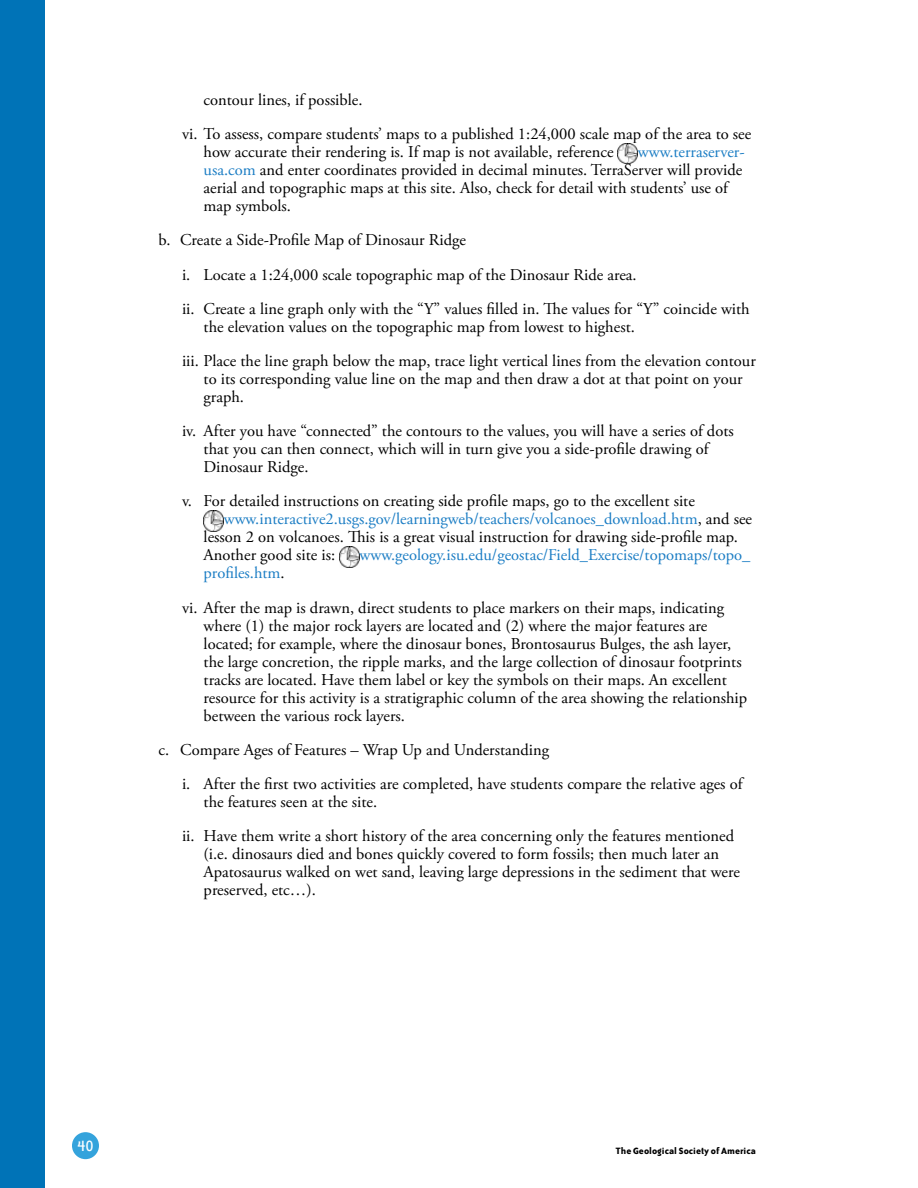
<style>
.page{position:relative;width:918px;height:1188px;background:#fff}
.page>*{position:absolute;margin:0;border:0;box-sizing:border-box;transform-origin:0 0}
.t1{font:18px "Bailey Sans ITC";color:#fff}
.t2{font:16.5px/18px "Adobe Garamond Pro";color:#000}
.t3{font:16.5px "Adobe Garamond Pro";color:#1b7dc4}
.t4{font:700 10.5px "Bailey Sans ITC";color:#000}
.s1{color:#1b7dc4}
.s2{color:#000}
</style>
<div class="page">
<div style="left:0;top:0;width:45px;height:1188px;background:#0073b7"></div>
<div style="left:72px;top:1132px;width:27px;height:27px;background:#34a3dc;border-radius:50%"></div>
<img style="left:618px;top:144px;width:20px;height:20px">
<img style="left:204px;top:511px;width:20px;height:20px">
<img style="left:339px;top:547px;width:21px;height:20px">
<p class="t2" style="left:182px;top:83px;width:571px;line-height:34.2px;text-indent:22px">contour lines, if possible.<br>vi. To assess, compare students’ maps to a published 1:24,000 scale map of the area to see</p>
<p class="t2" style="left:204px;top:144px;width:411px">how accurate their rendering is. If map is not available, reference</p>
<p class="t2" style="left:204px;top:144px;width:543px;text-indent:434px"><span class="s1">www.terraserver&shy;usa.com</span> and enter coordinates provided in decimal minutes. TerraServer will provide aerial and topographic maps at this site. Also, check for detail with students’ use of map symbols.</p>
<p class="t2" style="left:182px;top:224px;width:569px;line-height:34.2px;text-indent:-23px">b. Create a Side-Profile Map of Dinosaur Ridge<br>i. Locate a 1:24,000 scale topographic map of the Dinosaur Ride area.<br>ii. Create a line graph only with the “Y” values filled in. The values for “Y” coincide with</p>
<p class="t2" style="left:182px;top:310px;width:575px;line-height:34.2px;text-indent:22px">the elevation values on the topographic map from lowest to highest.<br>iii. Place the line graph below the map, trace light vertical lines from the elevation contour</p>
<p class="t2" style="left:204px;top:370px;width:541px">to its corresponding value line on the map and then draw a dot at that point on your graph.</p>
<p class="t2" style="left:204px;top:423px;width:532px;text-indent:-22px">iv. After you have “connected” the contours to the values, you will have a series of dots that you can then connect, which will in turn give you a side-profile drawing of<br>Dinosaur Ridge.</p>
<p class="t2" style="left:182px;top:493px;width:514px">v. For detailed instructions on creating side profile maps, go to the excellent site</p>
<p class="t3" style="left:224px;top:509px;width:530px">www.interactive2.usgs.gov/learningweb/teachers/volcanoes_download.htm<span class="s2">, and see</span></p>
<p class="t2" style="left:204px;top:529px;width:536px">lesson 2 on volcanoes. This is a great visual instruction for drawing side-profile map.</p>
<p class="t2" style="left:204px;top:547px;width:133px">Another good site is:</p>
<p class="t3" style="left:360px;top:545px;width:392px">www.geology.isu.edu/geostac/Field_Exercise/topomaps/topo_</p>
<p class="t2" style="left:182px;top:557px;width:544px;line-height:34.2px;text-indent:22px"><span class="s1">profiles.htm</span>.<br>vi. After the map is drawn, direct students to place markers on their maps, indicating</p>
<p class="t2" style="left:204px;top:617px;width:545px">where (1) the major rock layers are located and (2) where the major features are located; for example, where the dinosaur bones, Brontosaurus Bulges, the ash layer, the large concretion, the ripple marks, and the large collection of dinosaur footprints tracks are located. Have them label or key the symbols on their maps. An excellent resource for this activity is a stratigraphic column of the area showing the relationship between the various rock layers.</p>
<p class="t2" style="left:182px;top:733px;width:562px;line-height:34.2px;text-indent:-23px">c. Compare Ages of Features – Wrap Up and Understanding<br>i. After the first two activities are completed, have students compare the relative ages of</p>
<p class="t2" style="left:182px;top:785px;width:554px;line-height:34.2px;text-indent:22px">the features seen at the site.<br>ii. Have them write a short history of the area concerning only the features mentioned</p>
<p class="t2" style="left:204px;top:846px;width:538px">(i.e. dinosaurs died and bones quickly covered to form fossils; then much later an<br>Apatosaurus walked on wet sand, leaving large depressions in the sediment that were preserved, etc…).</p>
<p class="t1" style="left:77px;top:1136px;width:18px">40</p>
<p class="t4" style="left:616px;top:1145px;width:142px">The Geological Society of America</p>
</div>
